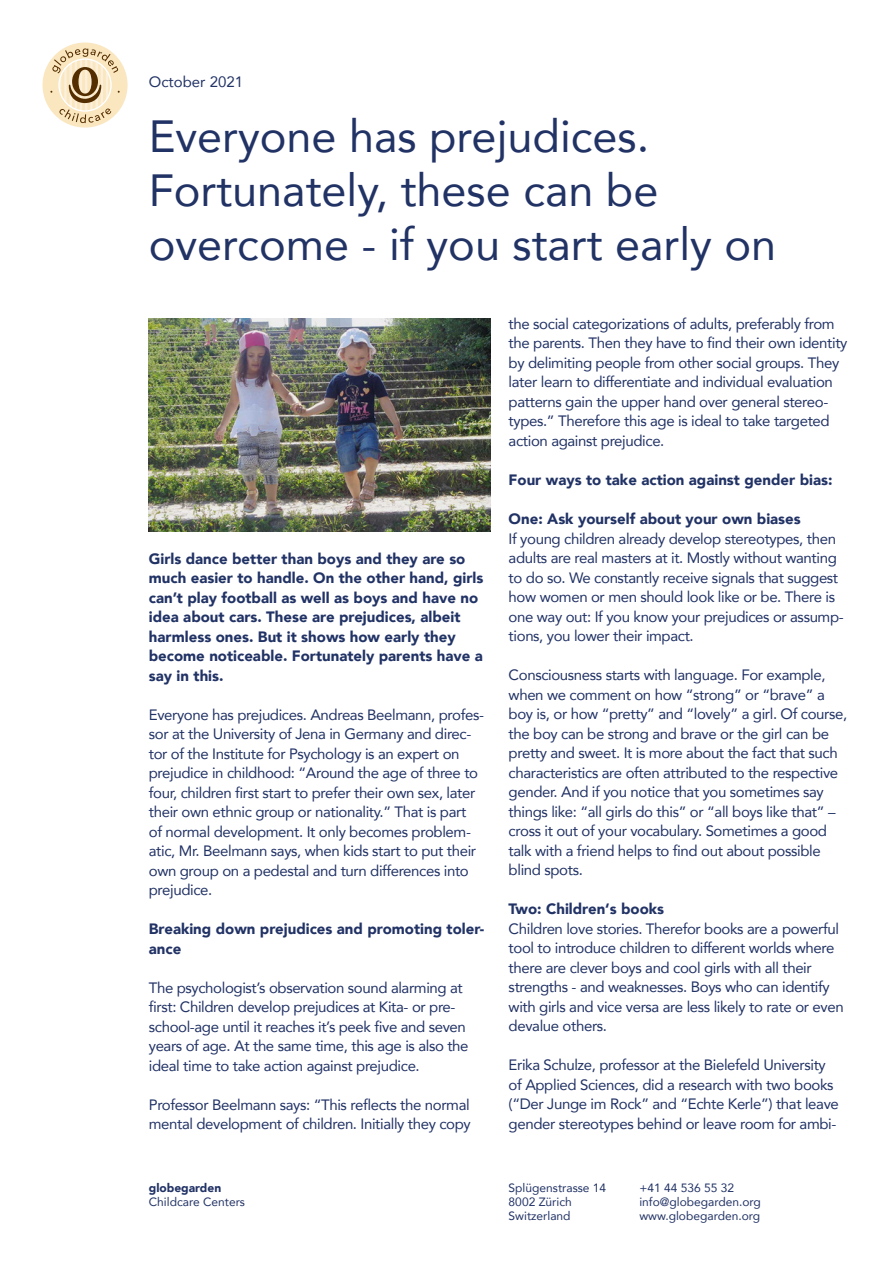
<style>
.page{position:relative;width:893px;height:1263px;background:#fff}
.page>*{position:absolute;margin:0;border:0;box-sizing:border-box;transform-origin:0 0}
.t1{font:45px/54px "Avenir";color:#213265}
.Body_normal{font:15px/19.5px "Avenir";letter-spacing:-.025em;color:#213265}
.Body_Black{font:900 15px/19.5px "Avenir";color:#213265}
.Body_normal-2{font:15px "Avenir";color:#213265}
.t2{font:12px/14.4px "Avenir";color:#213265}
.t3{font:900 12px "Avenir";color:#213265}
</style>
<div class="page">
<div style="left:43px;top:43px;width:85px;height:85px;background:#fae6bf;border-radius:50%"></div>
<svg style="left:50px;top:48px;width:70px;height:75px"></svg>
<img style="left:149px;top:318px;width:342px;height:213px">
<p class="Body_normal-2" style="left:149px;top:70px;width:96px">October 2021</p>
<p class="t1" style="left:149px;top:108px;width:629px">Everyone has prejudices.<br>Fortunately, these can be overcome - if you start early on</p>
<p class="Body_Black" style="left:149px;top:548px;width:336px">Girls dance better than boys and they are so much easier to handle. On the other hand, girls can’t play football as well as boys and have no idea about cars. These are prejudices, albeit harmless ones. But it shows how early they become noticeable. Fortunately parents have a say in this.</p>
<p class="Body_normal" style="left:149px;top:704px;width:337px">Everyone has prejudices. Andreas Beelmann, profes&shy;sor at the University of Jena in Germany and direc&shy;tor of the Institute for Psychology is an expert on prejudice in childhood: “Around the age of three to four, children first start to prefer their own sex, later their own ethnic group or nationality.” That is part<br>of normal development. It only becomes problem&shy;atic, Mr. Beelmann says, when kids start to put their own group on a pedestal and turn differences into prejudice.</p>
<p class="Body_Black" style="left:149px;top:919px;width:337px">Breaking down prejudices and promoting toler&shy;ance</p>
<p class="Body_normal" style="left:149px;top:977px;width:321px">The psychologist’s observation sound alarming at first: Children develop prejudices at Kita- or pre&shy;school-age until it reaches it’s peek five and seven years of age. At the same time, this age is also the ideal time to take action against prejudice.</p>
<p class="Body_normal" style="left:149px;top:1094px;width:324px">Professor Beelmann says: “This reflects the normal mental development of children. Initially they copy</p>
<p class="t3" style="left:149px;top:1177px;width:74px">globegarden</p>
<p class="t2" style="left:149px;top:1194px;width:98px">Childcare Centers</p>
<p class="Body_normal" style="left:509px;top:314px;width:340px">the social categorizations of adults, preferably from the parents. Then they have to find their own identity by delimiting people from other social groups. They later learn to differentiate and individual evaluation patterns gain the upper hand over general stereo&shy;types.” Therefore this age is ideal to take targeted action against prejudice.</p>
<p class="Body_Black" style="left:509px;top:470px;width:325px">Four ways to take action against gender bias:</p>
<p class="Body_Black" style="left:509px;top:509px;width:294px">One: Ask yourself about your own biases</p>
<p class="Body_normal" style="left:509px;top:528px;width:337px">If young children already develop stereotypes, then adults are real masters at it. Mostly without wanting to do so. We constantly receive signals that suggest how women or men should look like or be. There is one way out: If you know your prejudices or assump&shy;tions, you lower their impact.</p>
<p class="Body_normal" style="left:509px;top:665px;width:340px">Consciousness starts with language. For example, when we comment on how “strong” or “brave” a boy is, or how “pretty” and “lovely” a girl. Of course, the boy can be strong and brave or the girl can be pretty and sweet. It is more about the fact that such characteristics are often attributed to the respective gender. And if you notice that you sometimes say things like: “all girls do this” or “all boys like that” – cross it out of your vocabulary. Sometimes a good talk with a friend helps to find out about possible blind spots.</p>
<p class="Body_Black" style="left:509px;top:899px;width:157px">Two: Children‘s books</p>
<p class="Body_normal" style="left:509px;top:918px;width:337px">Children love stories. Therefor books are a powerful tool to introduce children to different worlds where there are clever boys and cool girls with all their strengths - and weaknesses. Boys who can identify with girls and vice versa are less likely to rate or even devalue others.</p>
<p class="Body_normal" style="left:509px;top:1055px;width:332px">Erika Schulze, professor at the Bielefeld University of Applied Sciences, did a research with two books (“Der Junge im Rock” and “Echte Kerle”) that leave gender stereotypes behind or leave room for ambi-</p>
<p class="t2" style="left:509px;top:1180px;width:99px">Splügenstrasse 14<br>8002 Zürich<br>Switzerland</p>
<p class="t2" style="left:639px;top:1180px;width:123px">+41 44 536 55 32 info@globegarden.org www.globegarden.org</p>
</div>
